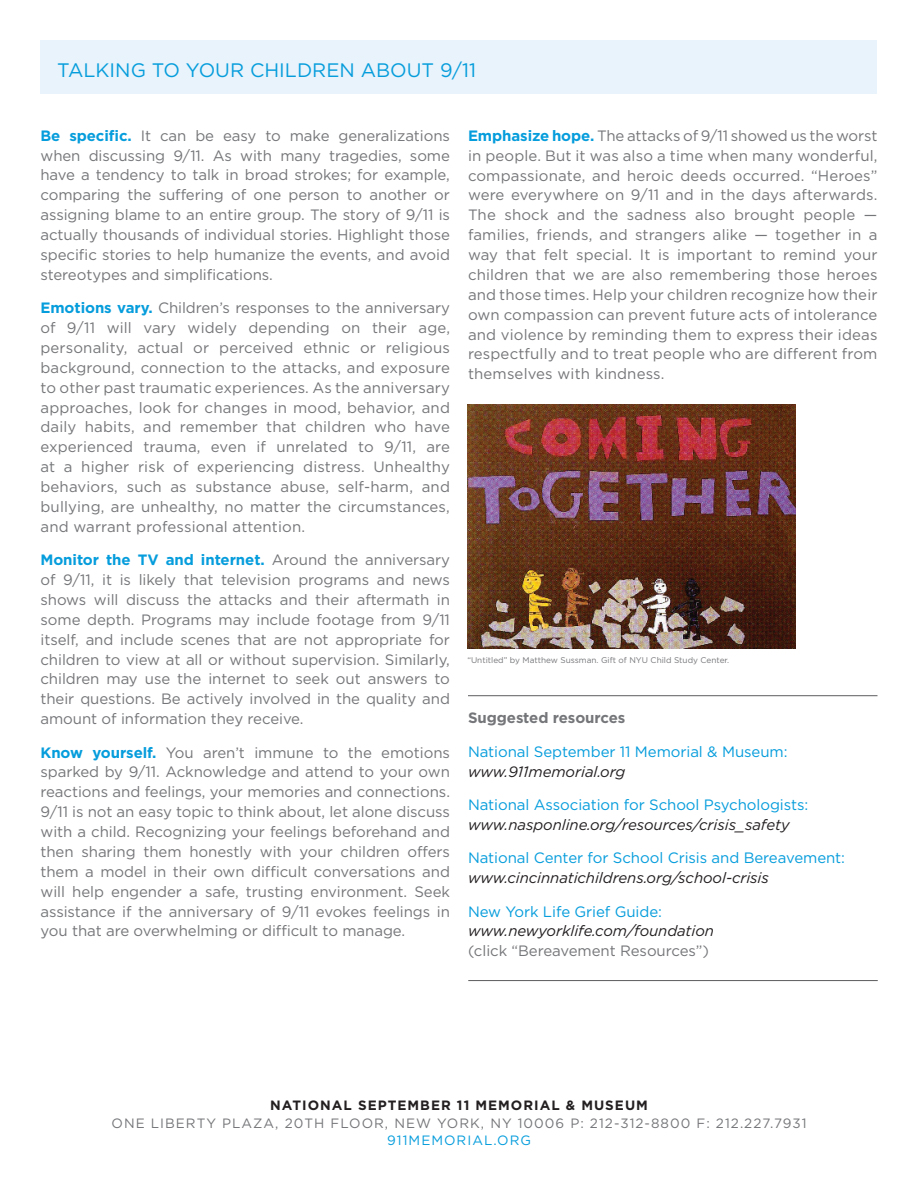
<style>
.page{position:relative;width:918px;height:1188px;background:#fff}
.page>*{position:absolute;margin:0;border:0;box-sizing:border-box;transform-origin:0 0}
.t1{font:19.5px "Gotham";color:#069ddc}
.t2{font:15px/19.8px "Gotham";letter-spacing:-.005em;color:#757679;text-align:justify}
.t3{font:15px/19.8px "Gotham";letter-spacing:-.005em;color:#069ddc}
.t4{font:italic 15px/19.8px "Gotham";letter-spacing:-.005em;color:#231f20}
.t5{font:700 15px "Gotham";letter-spacing:-.005em;color:#757679}
.t6{font:13.5px "Gotham";letter-spacing:.075em;color:#757679}
.t7{font:700 13.5px "Gotham";letter-spacing:.075em;color:#231f20}
.t8{font:13.5px "Gotham";letter-spacing:.075em;color:#069ddc}
.t9{font:8.25px "Gotham";color:#757679}
.s1{font-weight:700;color:#069ddc}
.s2{font-style:italic;color:#231f20}
.s3{font-style:normal;color:#069ddc}
.s4{font-style:normal;color:#757679}
</style>
<div class="page">
<div style="left:40px;top:40px;width:838px;height:54px;background:#e8f3fb"></div>
<hr style="left:468px;top:695px;width:410px;height:1px;background:#5c5c5f">
<img style="left:467px;top:405px;width:328px;height:243px">
<hr style="left:468px;top:980px;width:410px;height:1px;background:#5c5c5f">
<p class="t1" style="left:57px;top:59px;width:420px">TALKING TO YOUR CHILDREN ABOUT 9/11</p>
<p class="t2" style="left:40px;top:125px;width:411px"><span class="s1">Be specific.</span> It can be easy to make generalizations when discussing 9/11. As with many tragedies, some have a tendency to talk in broad strokes; for example, comparing the suffering of one person to another or assigning blame to an entire group. The story of 9/11 is actually thousands of individual stories. Highlight those specific stories to help humanize the events, and avoid stereotypes and simplifications.</p>
<p class="t2" style="left:40px;top:298px;width:411px"><span class="s1">Emotions vary.</span> Children’s responses to the anniversary of 9/11 will vary widely depending on their age, personality, actual or perceived ethnic or religious background, connection to the attacks, and exposure to other past traumatic experiences. As the anniversary approaches, look for changes in mood, behavior, and daily habits, and remember that children who have experienced trauma, even if unrelated to 9/11, are at a higher risk of experiencing distress. Unhealthy behaviors, such as substance abuse, self-harm, and bullying, are unhealthy, no matter the circumstances, and warrant professional attention.</p>
<p class="t2" style="left:40px;top:550px;width:411px"><span class="s1">Monitor the TV and internet.</span> Around the anniversary of 9/11, it is likely that television programs and news shows will discuss the attacks and their aftermath in some depth. Programs may include footage from 9/11 itself, and include scenes that are not appropriate for children to view at all or without supervision. Similarly, children may use the internet to seek out answers to their questions. Be actively involved in the quality and amount of information they receive.</p>
<p class="t2" style="left:40px;top:742px;width:411px"><span class="s1">Know yourself.</span> You aren’t immune to the emotions sparked by 9/11. Acknowledge and attend to your own reactions and feelings, your memories and connections.<br>9/11 is not an easy topic to think about, let alone discuss with a child. Recognizing your feelings beforehand and then sharing them honestly with your children offers them a model in their own difficult conversations and will help engender a safe, trusting environment. Seek assistance if the anniversary of 9/11 evokes feelings in you that are overwhelming or difficult to manage.</p>
<p class="t2" style="left:468px;top:125px;width:411px"><span class="s1">Emphasize hope.</span> The attacks of 9/11 showed us the worst in people. But it was also a time when many wonderful, compassionate, and heroic deeds occurred. “Heroes” were everywhere on 9/11 and in the days afterwards.<br>The shock and the sadness also brought people — families, friends, and strangers alike — together in a way that felt special. It is important to remind your children that we are also remembering those heroes and those times. Help your children recognize how their own compassion can prevent future acts of intolerance and violence by reminding them to express their ideas respectfully and to treat people who are different from themselves with kindness.</p>
<p class="t9" style="left:467px;top:656px;width:263px">“Untitled” by Matthew Sussman. Gift of NYU Child Study Center.</p>
<p class="t5" style="left:468px;top:710px;width:159px">Suggested resources</p>
<p class="t3" style="left:468px;top:741px;width:321px">National September 11 Memorial &amp; Museum: <span class="s2">www.911memorial.org</span></p>
<p class="t3" style="left:468px;top:795px;width:342px">National Association for School Psychologists: <span class="s2">www.nasponline.org/resources/crisis_safety</span></p>
<p class="t3" style="left:468px;top:848px;width:379px">National Center for School Crisis and Bereavement: <span class="s2">www.cincinnatichildrens.org/school-crisis</span></p>
<p class="t4" style="left:468px;top:901px;width:248px"><span class="s3">New York Life Grief Guide: </span>www.newyorklife.com/foundation <span class="s4">(click “Bereavement Resources”)</span></p>
<p class="t7" style="left:270px;top:1098px;width:379px">NATIONAL SEPTEMBER 11 MEMORIAL &amp; MUSEUM</p>
<p class="t6" style="left:112px;top:1115px;width:697px">ONE LIBERTY PLAZA, 20TH FLOOR, NEW YORK, NY 10006 P: 212-312-8800 F: 212.227.7931</p>
<p class="t8" style="left:387px;top:1133px;width:145px">911MEMORIAL.ORG</p>
</div>
